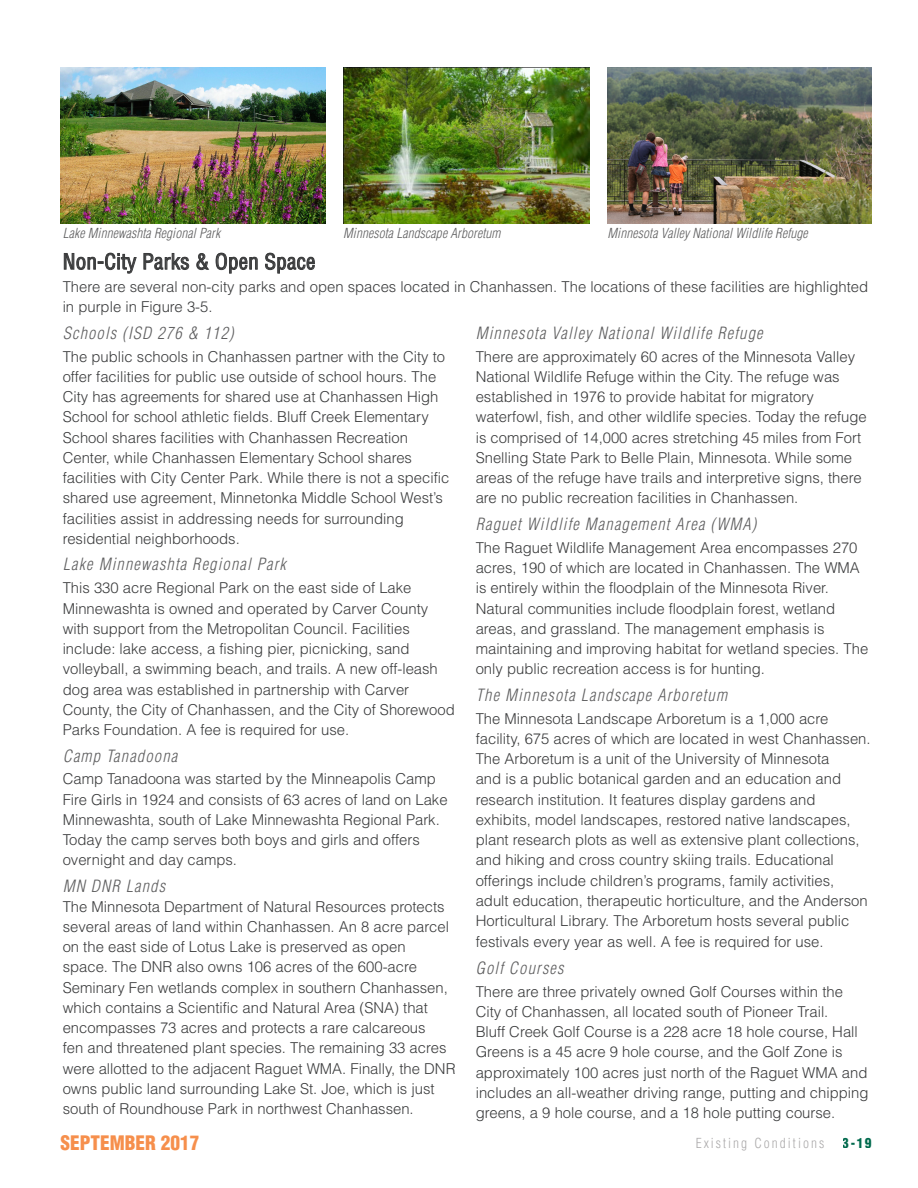
<style>
.page{position:relative;width:918px;height:1188px;background:#fff}
.page>*{position:absolute;margin:0;border:0;box-sizing:border-box;transform-origin:0 0}
.Heading_3{font:condensed 21px "Helvetica LT Std";letter-spacing:.01em;color:#3a3b3c}
.t1{font:900 condensed 19.5px "Helvetica LT Std";color:#f68f4c}
.Heading_4{font:italic 300 condensed 16.5px "Helvetica LT Std";letter-spacing:.07em;color:#5e5e5f}
.Body_Text{font:300 15px/20.2px "Helvetica LT Std";color:#3a3b3c}
.Heading_4-2{font:300 15px/20.2px "Helvetica LT Std";color:#3a3b3c}
.t2{font:italic 300 condensed 13.5px "Helvetica LT Std";letter-spacing:.01em;color:#5e5e5f}
.t3{font:300 condensed 13.5px "Helvetica LT Std";letter-spacing:.15em;color:#acaaab}
.t4{font:900 condensed 13.5px "Helvetica LT Std";color:#006a4d}
</style>
<div class="page">
<svg style="left:64px;top:252px;width:72px;height:22px"></svg>
<svg style="left:144px;top:253px;width:45px;height:17px"></svg>
<svg style="left:197px;top:253px;width:12px;height:17px"></svg>
<svg style="left:216px;top:253px;width:42px;height:20px"></svg>
<svg style="left:265px;top:253px;width:50px;height:20px"></svg>
<img style="left:61px;top:68px;width:264px;height:155px">
<img style="left:343px;top:68px;width:247px;height:155px">
<img style="left:608px;top:68px;width:264px;height:155px">
<p class="t2" style="left:63px;top:224px;width:159px">Lake Minnewashta Regional Park</p>
<p class="t2" style="left:343px;top:224px;width:159px">Minnesota Landscape Arboretum</p>
<p class="t2" style="left:608px;top:224px;width:202px">Minnesota Valley National Wildlife Refuge</p>
<p class="Heading_3" style="left:63px;top:248px;width:254px">Non-City Parks &amp; Open Space</p>
<p class="Body_Text" style="left:63px;top:277px;width:807px">There are several non-city parks and open spaces located in Chanhassen. The locations of these facilities are highlighted in purple in Figure 3-5.</p>
<p class="Heading_4" style="left:63px;top:323px;width:173px">Schools (ISD 276 &amp; 112)</p>
<p class="Body_Text" style="left:63px;top:346px;width:388px">The public schools in Chanhassen partner with the City to offer facilities for public use outside of school hours. The City has agreements for shared use at Chanhassen High School for school athletic fields. Bluff Creek Elementary School shares facilities with Chanhassen Recreation Center, while Chanhassen Elementary School shares facilities with City Center Park. While there is not a specific shared use agreement, Minnetonka Middle School West’s facilities assist in addressing needs for surrounding residential neighborhoods.</p>
<p class="Heading_4" style="left:63px;top:554px;width:225px">Lake Minnewashta Regional Park</p>
<p class="Body_Text" style="left:63px;top:578px;width:394px">This 330 acre Regional Park on the east side of Lake Minnewashta is owned and operated by Carver County with support from the Metropolitan Council. Facilities include: lake access, a fishing pier, picnicking, sand volleyball, a swimming beach, and trails. A new off-leash dog area was established in partnership with Carver County, the City of Chanhassen, and the City of Shorewood Parks Foundation. A fee is required for use.</p>
<p class="Heading_4" style="left:63px;top:745px;width:116px">Camp Tanadoona</p>
<p class="Body_Text" style="left:63px;top:769px;width:386px">Camp Tanadoona was started by the Minneapolis Camp Fire Girls in 1924 and consists of 63 acres of land on Lake Minnewashta, south of Lake Minnewashta Regional Park.<br>Today the camp serves both boys and girls and offers overnight and day camps.</p>
<p class="Heading_4" style="left:63px;top:876px;width:104px">MN DNR Lands</p>
<p class="Heading_4-2" style="left:63px;top:896px;width:394px">The Minnesota Department of Natural Resources protects several areas of land within Chanhassen. An 8 acre parcel on the east side of Lotus Lake is preserved as open<br>space. The DNR also owns 106 acres of the 600-acre Seminary Fen wetlands complex in southern Chanhassen, which contains a Scientific and Natural Area (SNA) that encompasses 73 acres and protects a rare calcareous<br>fen and threatened plant species. The remaining 33 acres were allotted to the adjacent Raguet WMA. Finally, the DNR owns public land surrounding Lake St. Joe, which is just south of Roundhouse Park in northwest Chanhassen.</p>
<p class="Heading_4" style="left:476px;top:323px;width:288px">Minnesota Valley National Wildlife Refuge</p>
<p class="Body_Text" style="left:476px;top:346px;width:393px">There are approximately 60 acres of the Minnesota Valley National Wildlife Refuge within the City. The refuge was established in 1976 to provide habitat for migratory waterfowl, fish, and other wildlife species. Today the refuge is comprised of 14,000 acres stretching 45 miles from Fort Snelling State Park to Belle Plain, Minnesota. While some areas of the refuge have trails and interpretive signs, there are no public recreation facilities in Chanhassen.</p>
<p class="Heading_4" style="left:476px;top:514px;width:282px">Raguet Wildlife Management Area (WMA)</p>
<p class="Body_Text" style="left:476px;top:537px;width:394px">The Raguet Wildlife Management Area encompasses 270 acres, 190 of which are located in Chanhassen. The WMA is entirely within the floodplain of the Minnesota River.<br>Natural communities include floodplain forest, wetland areas, and grassland. The management emphasis is maintaining and improving habitat for wetland species. The only public recreation access is for hunting.</p>
<p class="Heading_4" style="left:476px;top:685px;width:253px">The Minnesota Landscape Arboretum</p>
<p class="Body_Text" style="left:476px;top:708px;width:396px">The Minnesota Landscape Arboretum is a 1,000 acre facility, 675 acres of which are located in west Chanhassen.<br>The Arboretum is a unit of the University of Minnesota<br>and is a public botanical garden and an education and research institution. It features display gardens and exhibits, model landscapes, restored native landscapes, plant research plots as well as extensive plant collections, and hiking and cross country skiing trails. Educational offerings include children’s programs, family activities, adult education, therapeutic horticulture, and the Anderson Horticultural Library. The Arboretum hosts several public festivals every year as well. A fee is required for use.</p>
<p class="Heading_4" style="left:476px;top:957px;width:89px">Golf Courses</p>
<p class="Body_Text" style="left:476px;top:981px;width:394px">There are three privately owned Golf Courses within the City of Chanhassen, all located south of Pioneer Trail.<br>Bluff Creek Golf Course is a 228 acre 18 hole course, Hall Greens is a 45 acre 9 hole course, and the Golf Zone is approximately 100 acres just north of the Raguet WMA and includes an all-weather driving range, putting and chipping greens, a 9 hole course, and a 18 hole putting course.</p>
<h2 class="t1" style="left:60px;top:1130px;width:140px">SEPTEMBER 2017</h2>
<p class="t3" style="left:696px;top:1134px;width:130px">Existing Conditions</p>
<p class="t4" style="left:843px;top:1134px;width:30px">3-19</p>
</div>
